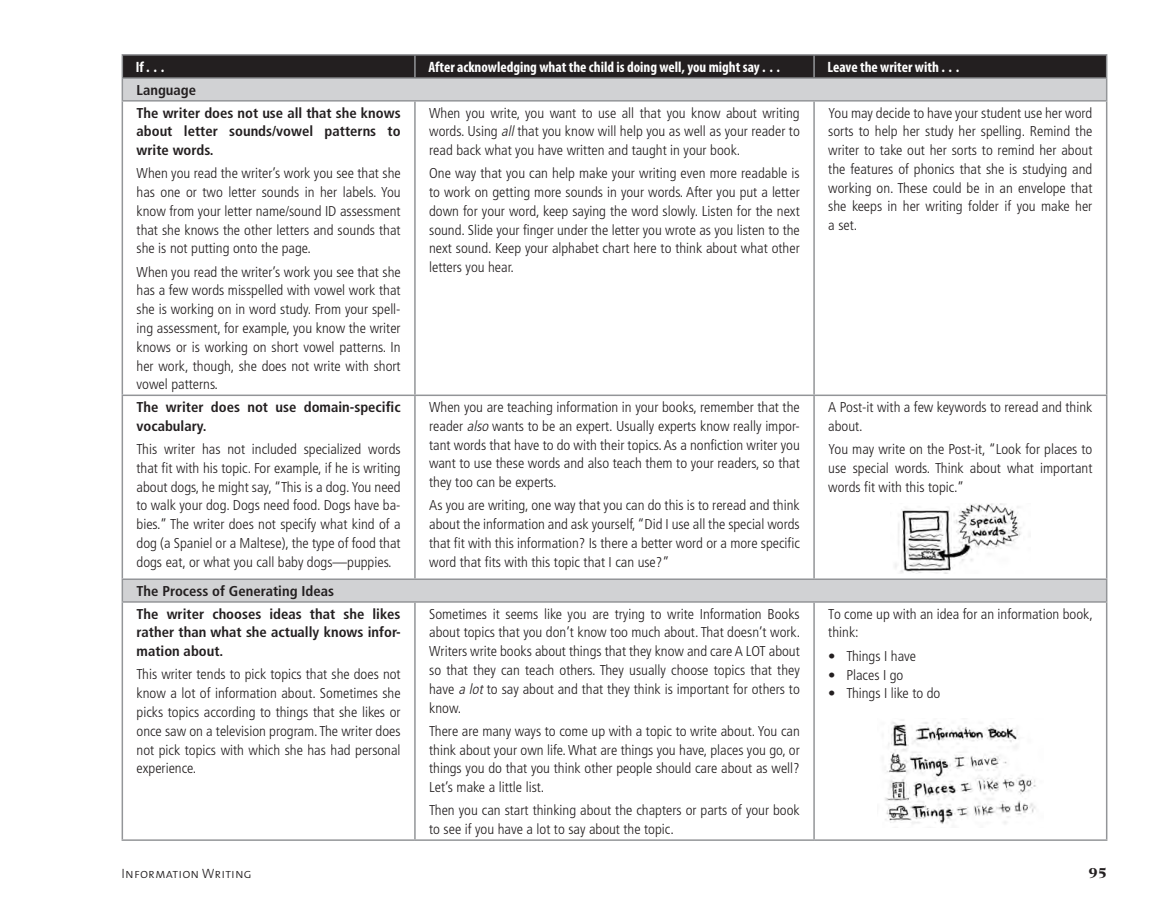
<style>
.page{position:relative;width:1175px;height:919px;background:#fff}
.page>*{position:absolute;margin:0;border:0;box-sizing:border-box;transform-origin:0 0}
.t1{font:700 condensed 15px "Myriad Pro";color:#fff}
.t2{font:800 15px "Fairfield LH";color:#231f20}
.t3{font:300 condensed 14.25px/18.8px "Frutiger";color:#231f20;text-align:justify}
.t4{font:700 condensed 14.25px/18.8px "Frutiger";color:#231f20}
.t5{font:13.5px "The Mix Light Caps";letter-spacing:.01em;color:#231f20}
.s1{font-style:italic}
</style>
<div class="page">
<svg style="left:123px;top:101px;width:983px;height:502px"></svg>
<hr style="left:414px;top:101px;width:2px;height:293px;background:#939598">
<hr style="left:813px;top:101px;width:2px;height:293px;background:#939598">
<hr style="left:122px;top:394px;width:293px;height:2px;background:#939598">
<hr style="left:415px;top:394px;width:399px;height:2px;background:#939598">
<hr style="left:414px;top:396px;width:2px;height:182px;background:#939598">
<hr style="left:814px;top:394px;width:293px;height:2px;background:#939598">
<hr style="left:813px;top:396px;width:2px;height:182px;background:#939598">
<hr style="left:414px;top:602px;width:2px;height:237px;background:#939598">
<hr style="left:813px;top:602px;width:2px;height:237px;background:#939598">
<hr style="left:122px;top:101px;width:1px;height:293px;background:#939598">
<hr style="left:1106px;top:101px;width:1px;height:293px;background:#939598">
<hr style="left:122px;top:396px;width:1px;height:182px;background:#939598">
<hr style="left:1106px;top:396px;width:1px;height:182px;background:#939598">
<hr style="left:122px;top:602px;width:1px;height:237px;background:#939598">
<hr style="left:1106px;top:602px;width:1px;height:237px;background:#939598">
<hr style="left:122px;top:54px;width:293px;height:2px;background:#939598">
<hr style="left:415px;top:54px;width:399px;height:2px;background:#939598">
<hr style="left:814px;top:54px;width:293px;height:2px;background:#939598">
<svg style="left:122px;top:55px;width:985px;height:45px;background:#7a787a"></svg>
<hr style="left:122px;top:100px;width:293px;height:1px;background:#939598">
<hr style="left:415px;top:100px;width:399px;height:1px;background:#939598">
<hr style="left:814px;top:100px;width:293px;height:1px;background:#939598">
<hr style="left:122px;top:578px;width:293px;height:1px;background:#939598">
<svg style="left:122px;top:579px;width:1px;height:22px"></svg>
<hr style="left:415px;top:578px;width:399px;height:1px;background:#939598">
<hr style="left:814px;top:578px;width:293px;height:1px;background:#939598">
<svg style="left:1106px;top:579px;width:1px;height:22px"></svg>
<hr style="left:122px;top:601px;width:293px;height:1px;background:#939598">
<hr style="left:415px;top:601px;width:399px;height:1px;background:#939598">
<hr style="left:814px;top:601px;width:293px;height:1px;background:#939598">
<hr style="left:122px;top:839px;width:293px;height:1px;background:#939598">
<hr style="left:415px;top:839px;width:399px;height:1px;background:#939598">
<hr style="left:814px;top:839px;width:293px;height:1px;background:#939598">
<img style="left:890px;top:503px;width:140px;height:70px">
<img style="left:885px;top:720px;width:151px;height:104px">
<p class="t1" style="left:136px;top:58px;width:30px">If ...</p>
<p class="t1" style="left:428px;top:58px;width:353px">After acknowledging what the child is doing well, you might say . . .</p>
<p class="t1" style="left:827px;top:58px;width:133px">Leave the writer with . . .</p>
<p class="t4" style="left:137px;top:78px;width:265px;line-height:22.6px">Language<br>The writer does not use all that she knows</p>
<p class="t4" style="left:137px;top:122px;width:266px">about letter sounds/vowel patterns to write words.</p>
<p class="t3" style="left:137px;top:164px;width:266px">When you read the writer’s work you see that she has one or two letter sounds in her labels. You know from your letter name/sound ID assessment that she knows the other letters and sounds that she is not putting onto the page.</p>
<p class="t3" style="left:137px;top:262px;width:266px">When you read the writer’s work you see that she has a few words misspelled with vowel work that she is working on in word study. From your spell&shy;ing assessment, for example, you know the writer knows or is working on short vowel patterns. In her work, though, she does not write with short vowel patterns.</p>
<p class="t3" style="left:828px;top:103px;width:266px">You may decide to have your student use her word sorts to help her study her spelling. Remind the writer to take out her sorts to remind her about the features of phonics that she is studying and working on. These could be in an envelope that she keeps in her writing folder if you make her a set.</p>
<p class="t3" style="left:429px;top:103px;width:372px">When you write, you want to use all that you know about writing words. Using <span class="s1">all</span>that you know will help you as well as your reader to read back what you have written and taught in your book.</p>
<p class="t3" style="left:429px;top:164px;width:372px">One way that you can help make your writing even more readable is to work on getting more sounds in your words. After you put a letter down for your word, keep saying the word slowly. Listen for the next sound. Slide your finger under the letter you wrote as you listen to the next sound. Keep your alphabet chart here to think about what other letters you hear.</p>
<p class="t4" style="left:137px;top:397px;width:266px">The writer does not use domain-specific vocabulary.</p>
<p class="t3" style="left:137px;top:440px;width:266px">This writer has not included specialized words that fit with his topic. For example, if he is writing about dogs, he might say, “This is a dog. You need to walk your dog. Dogs need food. Dogs have ba&shy;bies.” The writer does not specify what kind of a dog (a Spaniel or a Maltese), the type of food that dogs eat, or what you call baby dogs—puppies.</p>
<p class="t4" style="left:137px;top:579px;width:265px;line-height:22.6px">The Process of Generating Ideas<br>The writer chooses ideas that she likes</p>
<p class="t4" style="left:137px;top:622px;width:266px">rather than what she actually knows infor&shy;mation about.</p>
<p class="t3" style="left:137px;top:665px;width:266px">This writer tends to pick topics that she does not know a lot of information about. Sometimes she picks topics according to things that she likes or once saw on a television program. The writer does not pick topics with which she has had personal experience.</p>
<p class="t3" style="left:429px;top:398px;width:372px">When you are teaching information in your books, remember that the reader <span class="s1">also</span> wants to be an expert. Usually experts know really impor&shy;tant words that have to do with their topics. As a nonfiction writer you want to use these words and also teach them to your readers, so that they too can be experts.</p>
<p class="t3" style="left:429px;top:496px;width:372px">As you are writing, one way that you can do this is to reread and think about the information and ask yourself, “Did I use all the special words that fit with this information? Is there a better word or a more specific word that fits with this topic that I can use?”</p>
<p class="t3" style="left:429px;top:604px;width:373px">Sometimes it seems like you are trying to write Information Books about topics that you don’t know too much about. That doesn’t work.<br>Writers write books about things that they know and care A LOT about so that they can teach others. They usually choose topics that they have <span class="s1">a lot</span>to say about and that they think is important for others to know.</p>
<p class="t3" style="left:429px;top:721px;width:372px">There are many ways to come up with a topic to write about. You can think about your own life. What are things you have, places you go, or things you do that you think other people should care about as well?<br>Let’s make a little list.</p>
<p class="t3" style="left:429px;top:800px;width:372px">Then you can start thinking about the chapters or parts of your book to see if you have a lot to say about the topic.</p>
<p class="t3" style="left:828px;top:398px;width:266px">A Post-it with a few keywords to reread and think about.</p>
<p class="t3" style="left:828px;top:440px;width:266px">You may write on the Post-it, “Look for places to use special words. Think about what important words fit with this topic.”</p>
<p class="t3" style="left:828px;top:604px;width:266px">To come up with an idea for an information book, think:</p>
<p class="t3" style="left:828px;top:646px;width:89px">• Things I have</p>
<p class="t3" style="left:828px;top:665px;width:77px">• Places I go</p>
<p class="t3" style="left:828px;top:683px;width:114px">• Things I like to do</p>
<p class="t5" style="left:122px;top:862px;width:132px">Information Writing</p>
<p class="t2" style="left:1088px;top:864px;width:20px">95</p>
</div>
